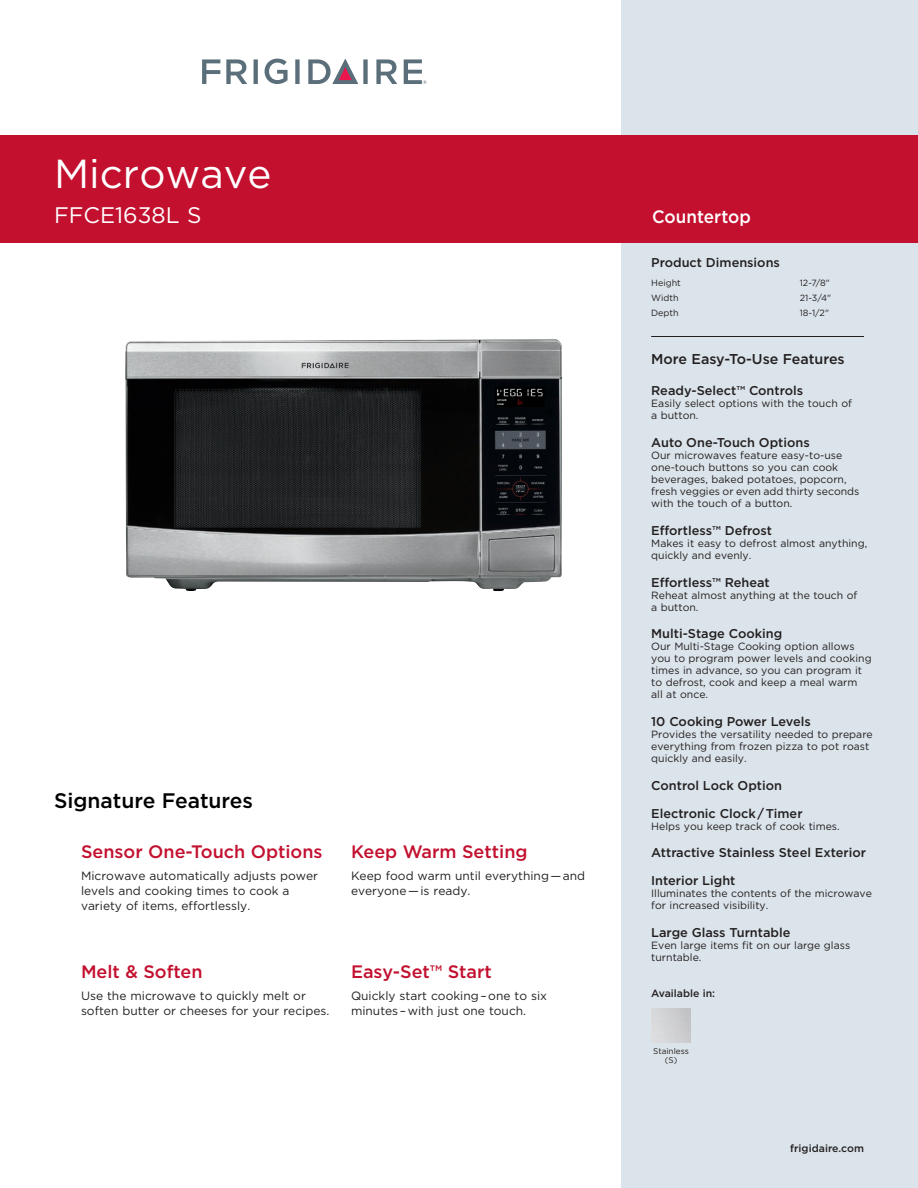
<style>
.page{position:relative;width:918px;height:1188px;background:#fff}
.page>*{position:absolute;margin:0;border:0;box-sizing:border-box;transform-origin:0 0}
.t1{font:40.5px "Gotham";color:#fff}
.t2{font:22.5px "Gotham";color:#fff}
.t3{font:500 21px "Gotham";color:#000}
.t4{font:500 18px "Gotham";color:#c3102f}
.t5{font:500 18px "Gotham";color:#fff;scale:.95 1}
.t6{font:500 14.25px "Gotham";color:#231f20}
.t7{font:500 12.75px/27.8px "Gotham";color:#231f20}
.t8{font:12px/15px "Gotham";color:#231f20}
.t9{font:10.5px/12px "Gotham";color:#231f20}
.t10{font:500 10.5px "Gotham";color:#231f20}
.t11{font:9px "Gotham";color:#231f20}
.t12{font:8.25px/9px "Gotham";color:#231f20;text-align:center}
</style>
<div class="page">
<div style="left:621px;top:0;width:297px;height:1188px;background:#dbe4ea"></div>
<svg style="left:265px;top:59px;width:23px;height:25px"></svg>
<svg style="left:202px;top:59px;width:18px;height:25px"></svg>
<svg style="left:226px;top:59px;width:21px;height:25px"></svg>
<svg style="left:254px;top:59px;width:4px;height:25px"></svg>
<svg style="left:295px;top:59px;width:5px;height:25px"></svg>
<svg style="left:376px;top:59px;width:21px;height:25px"></svg>
<svg style="left:308px;top:59px;width:60px;height:25px"></svg>
<svg style="left:404px;top:59px;width:23px;height:25px"></svg>
<hr style="left:651px;top:336px;width:213px;height:1px;background:#231f20">
<div style="left:0;top:135px;width:918px;height:108px;background:#c3102f"></div>
<img style="left:125px;top:339px;width:437px;height:252px">
<h1 class="t1" style="left:54px;top:147px;width:219px">Microwave</h1>
<h2 class="t2" style="left:54px;top:201px;width:149px">FFCE1638L S</h2>
<h3 class="t3" style="left:54px;top:787px;width:201px">Signature Features</h3>
<h3 class="t4" style="left:81px;top:840px;width:243px">Sensor One-Touch Options</h3>
<p class="t8" style="left:81px;top:868px;width:239px">Microwave automatically adjusts power levels and cooking times to cook a variety of items, effortlessly.</p>
<h3 class="t4" style="left:81px;top:960px;width:123px">Melt &amp; Soften</h3>
<p class="t8" style="left:81px;top:988px;width:250px">Use the microwave to quickly melt or soften butter or cheeses for your recipes.</p>
<h3 class="t4" style="left:351px;top:840px;width:178px">Keep Warm Setting</h3>
<p class="t8" style="left:351px;top:868px;width:236px">Keep food warm until everything — and everyone — is ready.</p>
<h3 class="t4" style="left:351px;top:960px;width:142px">Easy-Set™ Start</h3>
<p class="t8" style="left:351px;top:988px;width:198px">Quickly start cooking – one to six minutes – with just one touch.</p>
<h3 class="t5" style="left:652px;top:205px;width:106px">Countertop</h3>
<p class="t7" style="left:651px;top:249px;width:130px">Product Dimensions</p>
<p class="t11" style="left:651px;top:277px;width:31px">Height</p>
<p class="t11" style="left:800px;top:277px;width:32px">12-7/8"</p>
<p class="t11" style="left:651px;top:292px;width:29px">Width</p>
<p class="t11" style="left:800px;top:292px;width:33px">21-3/4"</p>
<p class="t11" style="left:651px;top:307px;width:29px">Depth</p>
<p class="t11" style="left:800px;top:307px;width:31px">18-1/2"</p>
<h3 class="t6" style="left:651px;top:349px;width:195px">More Easy-To-Use Features</h3>
<p class="t7" style="left:651px;top:377px;width:153px">Ready-Select™ Controls</p>
<p class="t9" style="left:651px;top:397px;width:202px">Easily select options with the touch of a button.</p>
<p class="t7" style="left:651px;top:429px;width:160px">Auto One-Touch Options</p>
<p class="t9" style="left:651px;top:449px;width:210px">Our microwaves feature easy-to-use one-touch buttons so you can cook beverages, baked potatoes, popcorn, fresh veggies or even add thirty seconds with the touch of a button.</p>
<p class="t7" style="left:651px;top:516px;width:122px">Effortless™ Defrost</p>
<p class="t9" style="left:651px;top:537px;width:218px">Makes it easy to defrost almost anything, quickly and evenly.</p>
<p class="t7" style="left:651px;top:568px;width:120px">Effortless™ Reheat</p>
<p class="t9" style="left:651px;top:589px;width:208px">Reheat almost anything at the touch of a button.</p>
<p class="t7" style="left:651px;top:620px;width:133px">Multi-Stage Cooking</p>
<p class="t9" style="left:651px;top:640px;width:222px">Our Multi-Stage Cooking option allows you to program power levels and cooking times in advance, so you can program it to defrost, cook and keep a meal warm all at once.</p>
<p class="t7" style="left:651px;top:708px;width:161px">10 Cooking Power Levels</p>
<p class="t9" style="left:651px;top:728px;width:223px">Provides the versatility needed to prepare everything from frozen pizza to pot roast quickly and easily.</p>
<p class="t7" style="left:651px;top:771px;width:153px">Control Lock Option<br>Electronic Clock / Timer</p>
<p class="t9" style="left:651px;top:820px;width:190px">Helps you keep track of cook times.</p>
<p class="t7" style="left:651px;top:839px;width:216px">Attractive Stainless Steel Exterior<br>Interior Light</p>
<p class="t9" style="left:651px;top:887px;width:222px">Illuminates the contents of the microwave for increased visibility.</p>
<p class="t7" style="left:651px;top:918px;width:141px">Large Glass Turntable</p>
<p class="t9" style="left:651px;top:939px;width:201px">Even large items fit on our large glass turntable.</p>
<p class="t10" style="left:651px;top:987px;width:65px">Available in:</p>
<p class="t12" style="left:653px;top:1046px;width:37px">Stainless (S)</p>
<p class="t10" style="left:790px;top:1141px;width:75px">frigidaire.com</p>
</div>
